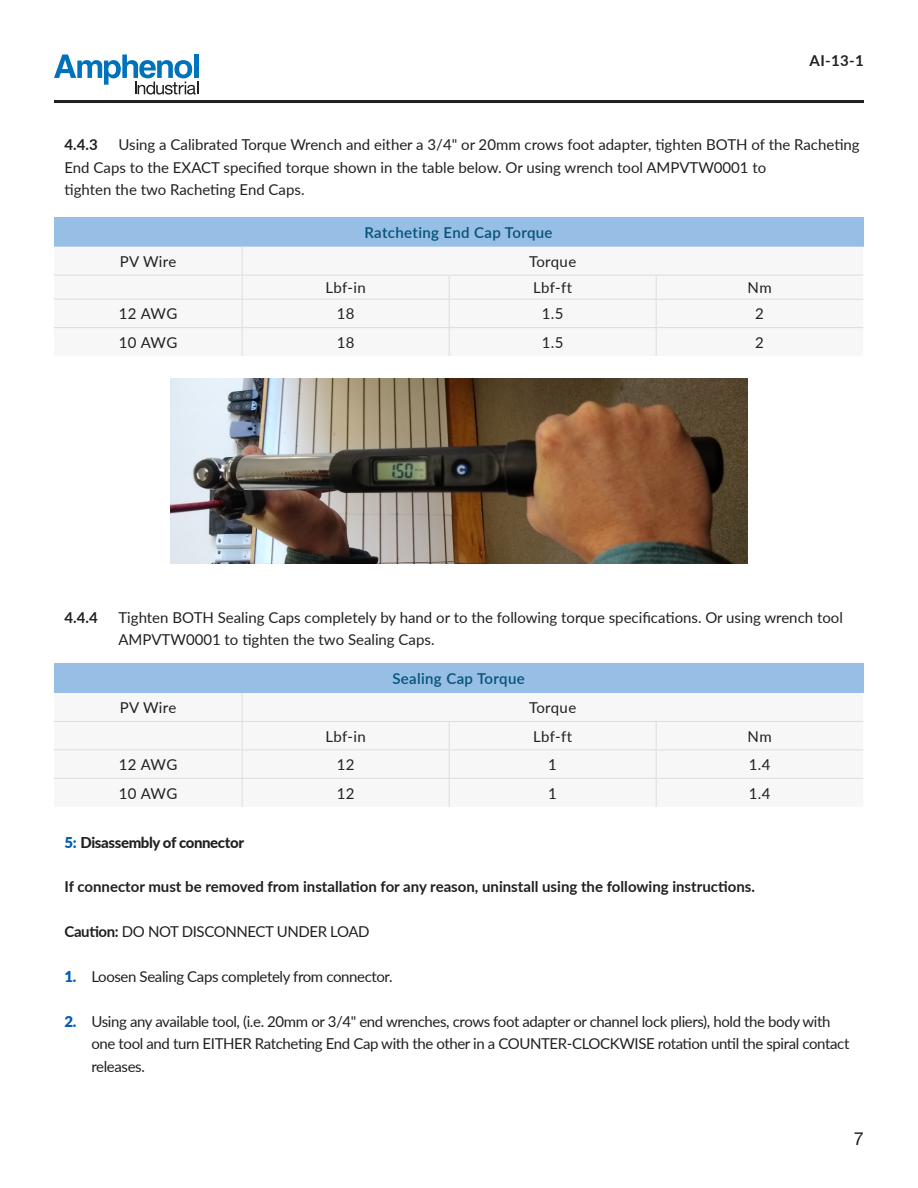
<style>
.page{position:relative;width:918px;height:1188px;background:#fff}
.page>*{position:absolute;margin:0;border:0;box-sizing:border-box;transform-origin:0 0}
.t1{font:18px "Helvetica Neue LT Std";color:#231f20}
.Paragraph_Style_2{font:15px/22.5px "Lato";letter-spacing:-.005em;color:#231f20}
.Paragraph_Style_2-2{font:15px/22.5px "Lato";letter-spacing:-.025em;color:#231f20}
.Paragraph_Style_2-3{font:700 15px "Lato";color:#231f20}
.t2{font:600 15px "Lato";letter-spacing:.025em;color:#055278}
.t3{font:800 15px "Lato";letter-spacing:-.025em;color:#231f20}
.s1{font-weight:900;color:#005eb8}
.s2{font-weight:700}
</style>
<div class="page">
<div style="left:54px;top:217px;width:809px;height:30px;background:#97bee5"></div>
<svg style="left:54px;top:247px;width:809px;height:109px"></svg>
<svg style="left:242px;top:247px;width:1px;height:109px"></svg>
<svg style="left:449px;top:276px;width:1px;height:80px"></svg>
<svg style="left:656px;top:276px;width:1px;height:80px"></svg>
<hr style="left:54px;top:275px;width:188px;height:1px;background:#dcdddf">
<hr style="left:242px;top:275px;width:207px;height:1px;background:#dcdddf">
<hr style="left:449px;top:275px;width:207px;height:1px;background:#dcdddf">
<hr style="left:656px;top:275px;width:207px;height:1px;background:#dcdddf">
<hr style="left:54px;top:299px;width:188px;height:1px;background:#dcdddf">
<hr style="left:242px;top:299px;width:207px;height:1px;background:#dcdddf">
<hr style="left:449px;top:299px;width:207px;height:1px;background:#dcdddf">
<hr style="left:656px;top:299px;width:207px;height:1px;background:#dcdddf">
<hr style="left:54px;top:327px;width:188px;height:1px;background:#dcdddf">
<hr style="left:242px;top:327px;width:207px;height:1px;background:#dcdddf">
<hr style="left:449px;top:327px;width:207px;height:1px;background:#dcdddf">
<hr style="left:656px;top:327px;width:207px;height:1px;background:#dcdddf">
<div style="left:54px;top:663px;width:809px;height:30px;background:#97bee5"></div>
<svg style="left:54px;top:693px;width:809px;height:114px"></svg>
<svg style="left:242px;top:693px;width:1px;height:114px"></svg>
<svg style="left:449px;top:722px;width:1px;height:85px"></svg>
<svg style="left:656px;top:722px;width:1px;height:85px"></svg>
<hr style="left:54px;top:721px;width:188px;height:1px;background:#dcdddf">
<hr style="left:242px;top:721px;width:207px;height:1px;background:#dcdddf">
<hr style="left:449px;top:721px;width:207px;height:1px;background:#dcdddf">
<hr style="left:656px;top:721px;width:207px;height:1px;background:#dcdddf">
<hr style="left:54px;top:750px;width:188px;height:1px;background:#dcdddf">
<hr style="left:242px;top:750px;width:207px;height:1px;background:#dcdddf">
<hr style="left:449px;top:750px;width:207px;height:1px;background:#dcdddf">
<hr style="left:656px;top:750px;width:207px;height:1px;background:#dcdddf">
<hr style="left:54px;top:778px;width:188px;height:1px;background:#dcdddf">
<hr style="left:242px;top:778px;width:207px;height:1px;background:#dcdddf">
<hr style="left:449px;top:778px;width:207px;height:1px;background:#dcdddf">
<hr style="left:656px;top:778px;width:207px;height:1px;background:#dcdddf">
<img style="left:171px;top:378px;width:576px;height:186px">
<svg style="left:54px;top:55px;width:144px;height:40px"></svg>
<hr style="left:54px;top:100px;width:810px;height:3px;background:#231f20">
<p class="Paragraph_Style_2-3" style="left:810px;top:50px;width:56px">AI-13-1</p>
<p class="Paragraph_Style_2" style="left:64px;top:133px;width:797px;text-indent:54px">Using a Calibrated Torque Wrench and either a 3/4" or 20mm crows foot adapter, tighten BOTH of the Racheting<br>End Caps to the EXACT specified torque shown in the table below. Or using wrench tool AMPVTW0001 to<br>tighten the two Racheting End Caps.</p>
<p class="Paragraph_Style_2-3" style="left:64px;top:134px;width:35px">4.4.3</p>
<p class="t2" style="left:365px;top:221px;width:190px">Ratcheting End Cap Torque</p>
<p class="Paragraph_Style_2" style="left:120px;top:250px;width:58px">PV Wire</p>
<p class="Paragraph_Style_2" style="left:529px;top:250px;width:49px">Torque</p>
<p class="Paragraph_Style_2" style="left:325px;top:276px;width:42px">Lbf-in</p>
<p class="Paragraph_Style_2" style="left:533px;top:276px;width:41px">Lbf-ft</p>
<p class="Paragraph_Style_2" style="left:748px;top:276px;width:26px">Nm</p>
<p class="Paragraph_Style_2" style="left:119px;top:302px;width:60px">12 AWG</p>
<p class="Paragraph_Style_2" style="left:337px;top:302px;width:19px">18</p>
<p class="Paragraph_Style_2" style="left:542px;top:302px;width:23px">1.5</p>
<p class="Paragraph_Style_2" style="left:755px;top:302px;width:10px">2</p>
<p class="Paragraph_Style_2" style="left:119px;top:331px;width:60px">10 AWG</p>
<p class="Paragraph_Style_2" style="left:337px;top:331px;width:19px">18</p>
<p class="Paragraph_Style_2" style="left:542px;top:331px;width:23px">1.5</p>
<p class="Paragraph_Style_2" style="left:755px;top:331px;width:10px">2</p>
<p class="Paragraph_Style_2-3" style="left:64px;top:606px;width:35px">4.4.4</p>
<p class="Paragraph_Style_2" style="left:118px;top:605px;width:726px">Tighten BOTH Sealing Caps completely by hand or to the following torque specifications. Or using wrench tool<br>AMPVTW0001 to tighten the two Sealing Caps.</p>
<p class="t2" style="left:392px;top:668px;width:134px">Sealing Cap Torque</p>
<p class="Paragraph_Style_2" style="left:120px;top:696px;width:58px">PV Wire</p>
<p class="Paragraph_Style_2" style="left:529px;top:696px;width:49px">Torque</p>
<p class="Paragraph_Style_2" style="left:325px;top:724px;width:42px">Lbf-in</p>
<p class="Paragraph_Style_2" style="left:533px;top:724px;width:41px">Lbf-ft</p>
<p class="Paragraph_Style_2" style="left:748px;top:724px;width:26px">Nm</p>
<p class="Paragraph_Style_2" style="left:119px;top:753px;width:60px">12 AWG</p>
<p class="Paragraph_Style_2" style="left:337px;top:753px;width:19px">12</p>
<p class="Paragraph_Style_2" style="left:548px;top:753px;width:10px">1</p>
<p class="Paragraph_Style_2" style="left:749px;top:753px;width:23px">1.4</p>
<p class="Paragraph_Style_2" style="left:119px;top:781px;width:60px">10 AWG</p>
<p class="Paragraph_Style_2" style="left:337px;top:781px;width:19px">12</p>
<p class="Paragraph_Style_2" style="left:548px;top:781px;width:10px">1</p>
<p class="Paragraph_Style_2" style="left:749px;top:781px;width:23px">1.4</p>
<p class="t3" style="left:64px;top:831px;width:181px"><span class="s1">5:</span> Disassembly of connector</p>
<p class="Paragraph_Style_2-3" style="left:64px;top:875px;width:692px">If connector must be removed from installation for any reason, uninstall using the following instructions.</p>
<p class="Paragraph_Style_2-2" style="left:64px;top:919px;width:307px"><span class="s2">Caution:</span> DO NOT DISCONNECT UNDER LOAD</p>
<p class="Paragraph_Style_2-2" style="left:64px;top:964px;width:330px"><span class="s1">1.</span> Loosen Sealing Caps completely from connector.</p>
<p class="Paragraph_Style_2-2" style="left:92px;top:1009px;width:759px;text-indent:-27px"><span class="s1">2.</span> Using any available tool, (i.e. 20mm or 3/4" end wrenches, crows foot adapter or channel lock pliers), hold the body with one tool and turn EITHER Ratcheting End Cap with the other in a COUNTER-CLOCKWISE rotation until the spiral contact releases.</p>
<p class="t1" style="left:854px;top:1128px;width:12px">7</p>
</div>
